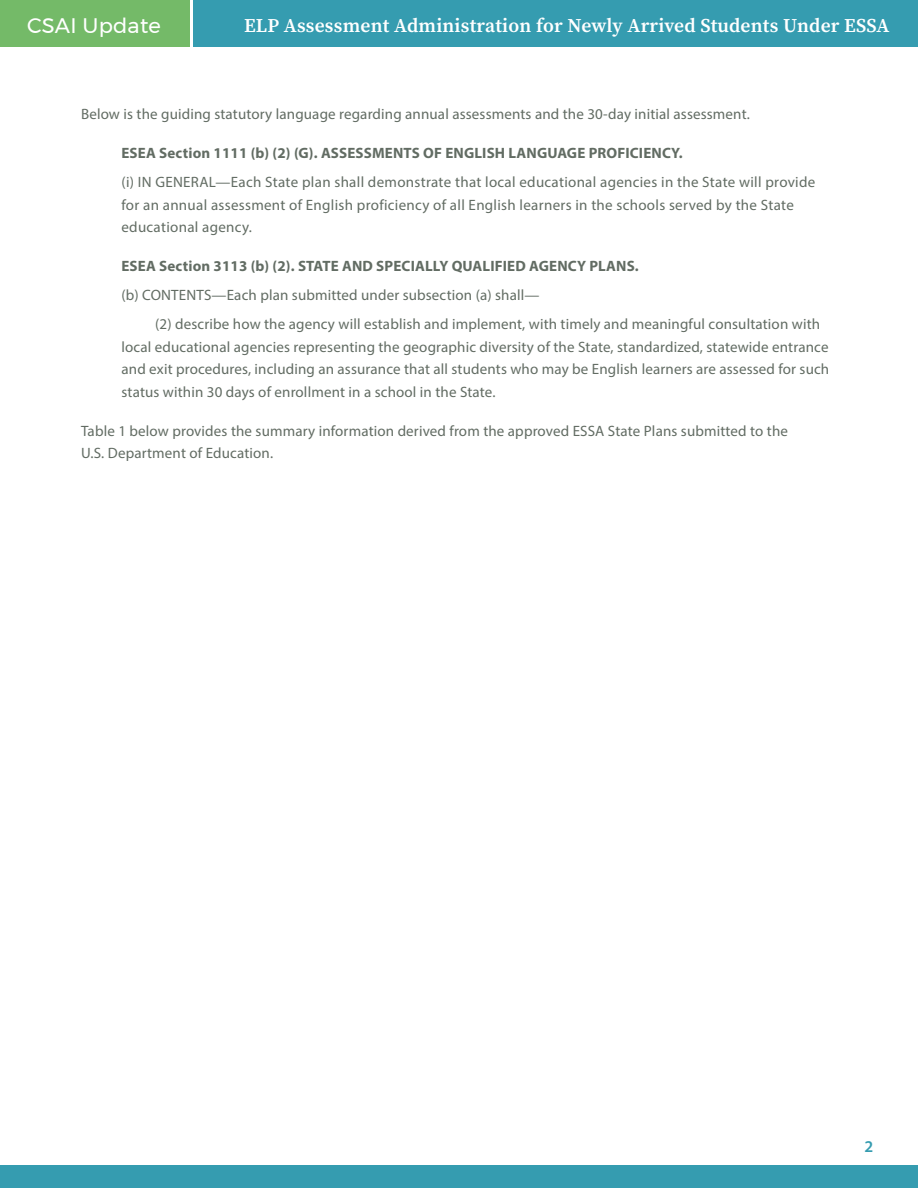
<style>
.page{position:relative;width:918px;height:1188px;background:#fff}
.page>*{position:absolute;margin:0;border:0;box-sizing:border-box;transform-origin:0 0}
.t1{font:21px "Montserrat";letter-spacing:.01em;color:#fff}
.t2{font:600 19.5px "Source Serif Pro";letter-spacing:.01em;color:#fff}
.t3{font:600 16.5px "Myriad Pro";color:#359cb0}
.Text{font:15px/22.5px "Myriad Pro";letter-spacing:.01em;color:#626c63}
.Text-2{font:700 15px "Myriad Pro";letter-spacing:.01em;color:#626c63}
</style>
<div class="page">
<div style="left:0;top:1165px;width:918px;height:23px;background:#359cb0"></div>
<div style="left:193px;top:0;width:725px;height:46px;background:#359cb0"></div>
<div style="left:0;top:0;width:190px;height:46px;background:#74ba68"></div>
<h1 class="t1" style="left:27px;top:10px;width:135px">CSAI Update</h1>
<h2 class="t2" style="left:244px;top:12px;width:647px">ELP Assessment Administration for Newly Arrived Students Under ESSA</h2>
<p class="Text" style="left:81px;top:103px;width:670px">Below is the guiding statutory language regarding annual assessments and the 30-day initial assessment.</p>
<p class="Text-2" style="left:122px;top:143px;width:563px">ESEA Section 1111 (b) (2) (G). ASSESSMENTS OF ENGLISH LANGUAGE PROFICIENCY.</p>
<p class="Text" style="left:122px;top:171px;width:695px">(i) IN GENERAL—Each State plan shall demonstrate that local educational agencies in the State will provide for an annual assessment of English proficiency of all English learners in the schools served by the State educational agency.</p>
<p class="Text-2" style="left:122px;top:256px;width:519px">ESEA Section 3113 (b) (2). STATE AND SPECIALLY QUALIFIED AGENCY PLANS.</p>
<p class="Text" style="left:122px;top:284px;width:420px">(b) CONTENTS—Each plan submitted under subsection (a) shall—</p>
<p class="Text" style="left:122px;top:313px;width:709px;text-indent:34px">(2) describe how the agency will establish and implement, with timely and meaningful consultation with local educational agencies representing the geographic diversity of the State, standardized, statewide entrance and exit procedures, including an assurance that all students who may be English learners are assessed for such status within 30 days of enrollment in a school in the State.</p>
<p class="Text" style="left:81px;top:419px;width:709px">Table 1 below provides the summary information derived from the approved ESSA State Plans submitted to the<br>U.S. Department of Education.</p>
<p class="t3" style="left:864px;top:1136px;width:10px">2</p>
</div>
